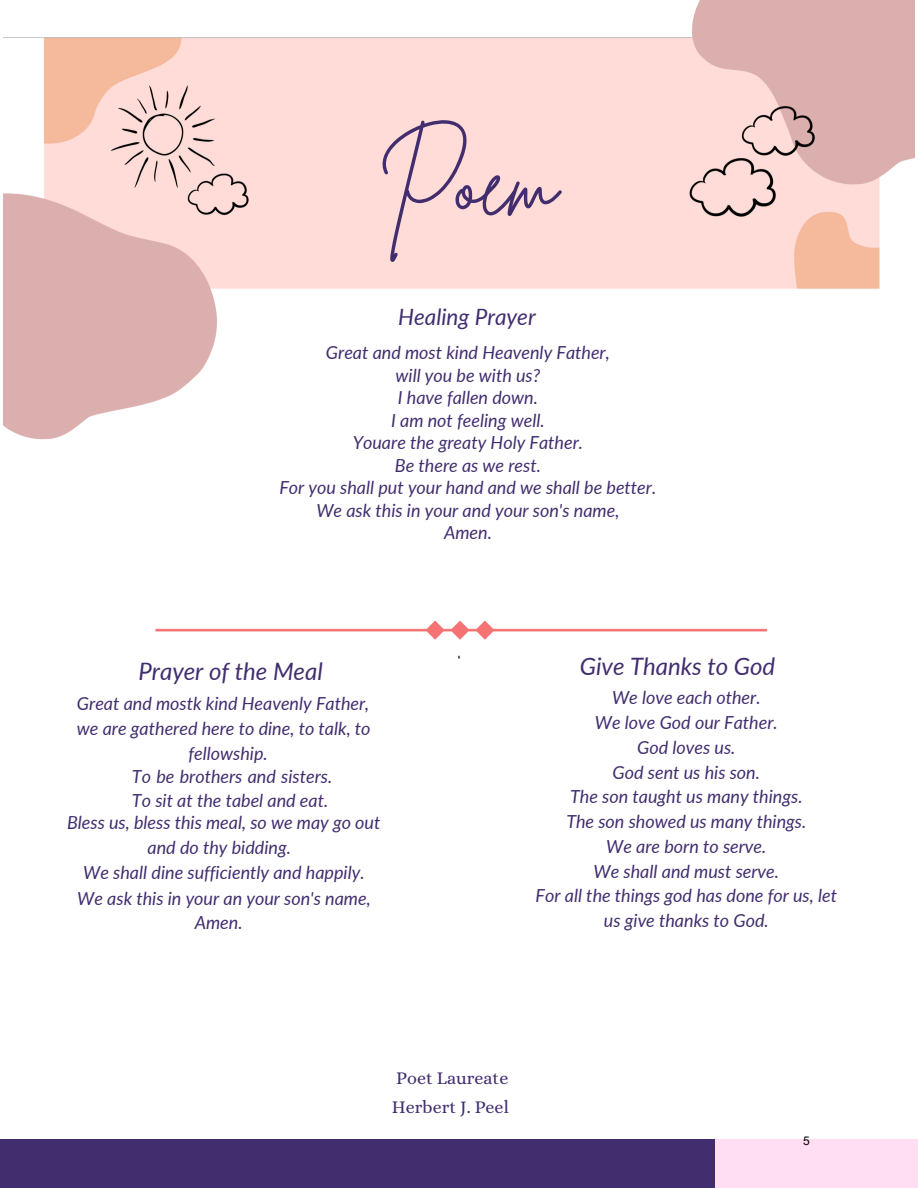
<style>
.page{position:relative;width:918px;height:1188px;background:#fff}
.page>*{position:absolute;margin:0;border:0;box-sizing:border-box;transform-origin:0 0}
.t1{font:88.95px "Brittany Signature";color:#422d6f}
.t2{font:italic 24px "Lato";color:#422d6f}
.t3{font:italic 22.5px "Lato";color:#422d6f}
.t4{font:italic 18px/24.8px "Lato";color:#422d6f}
.t5{font:18px/29.2px "Alice";color:#422d6f}
.t6{font:12px "Arial";color:#000}
</style>
<div class="page">
<img style="left:3px;top:0;width:911px;height:1140px">
<div style="left:0;top:1140px;width:715px;height:48px;background:#422d6f"></div>
<div style="left:715px;top:1140px;width:203px;height:48px;background:#ffdef2"></div>
<svg style="left:459px;top:647px;width:1px;height:13px"></svg>
<p class="t1" style="left:378px;top:126px;width:181px">Poem</p>
<p class="t3" style="left:398px;top:303px;width:139px">Healing Prayer</p>
<p class="t4" style="left:326px;top:340px;width:285px">Great and most kind Heavenly Father,</p>
<p class="t4" style="left:396px;top:362px;width:146px">will you be with us?</p>
<p class="t4" style="left:398px;top:385px;width:142px">I have fallen down.</p>
<p class="t4" style="left:391px;top:407px;width:155px">I am not feeling well.</p>
<h2 class="t4" style="left:353px;top:430px;width:232px">Youare the greaty Holy Father.</h2>
<p class="t4" style="left:395px;top:452px;width:147px">Be there as we rest.</p>
<p class="t4" style="left:279px;top:475px;width:378px">For you shall put your hand and we shall be better.</p>
<p class="t4" style="left:316px;top:497px;width:304px">We ask this in your and your son's name,</p>
<p class="t4" style="left:444px;top:520px;width:49px">Amen.</p>
<p class="t2" style="left:138px;top:656px;width:186px">Prayer of the Meal</p>
<p class="t4" style="left:77px;top:691px;width:295px">Great and mostk kind Heavenly Father, we are gathered here to dine, to talk, to</p>
<h1 class="t4" style="left:189px;top:740px;width:81px">fellowship.</h1>
<h2 class="t4" style="left:132px;top:763px;width:202px">To be brothers and sisters.<br>To sit at the tabel and eat.</h2>
<p class="t4" style="left:67px;top:810px;width:315px">Bless us, bless this meal, so we may go out</p>
<p class="t4" style="left:148px;top:834px;width:145px">and do thy bidding.</p>
<p class="t4" style="left:83px;top:859px;width:283px">We shall dine sufficiently and happily.</p>
<p class="t4" style="left:77px;top:886px;width:295px">We ask this in your an your son's name,</p>
<p class="t4" style="left:195px;top:909px;width:49px">Amen.</p>
<p class="t2" style="left:580px;top:651px;width:197px">Give Thanks to God</p>
<h2 class="t4" style="left:612px;top:685px;width:150px">We love each other.</h2>
<p class="t4" style="left:595px;top:710px;width:184px">We love God our Father.</p>
<p class="t4" style="left:637px;top:735px;width:100px">God loves us.</p>
<p class="t4" style="left:613px;top:759px;width:149px">God sent us his son.</p>
<p class="t4" style="left:570px;top:784px;width:234px">The son taught us many things.</p>
<p class="t4" style="left:566px;top:809px;width:241px">The son showed us many things.</p>
<p class="t4" style="left:606px;top:834px;width:162px">We are born to serve.</p>
<p class="t4" style="left:594px;top:858px;width:187px">We shall and must serve.</p>
<p class="t4" style="left:536px;top:883px;width:303px;text-align:center">For all the things god has done for us, let us give thanks to God.</p>
<p class="t5" style="left:392px;top:1063px;width:118px">Poet Laureate<br>Herbert J. Peel</p>
<p class="t6" style="left:803px;top:1132px;width:8px">5</p>
</div>
